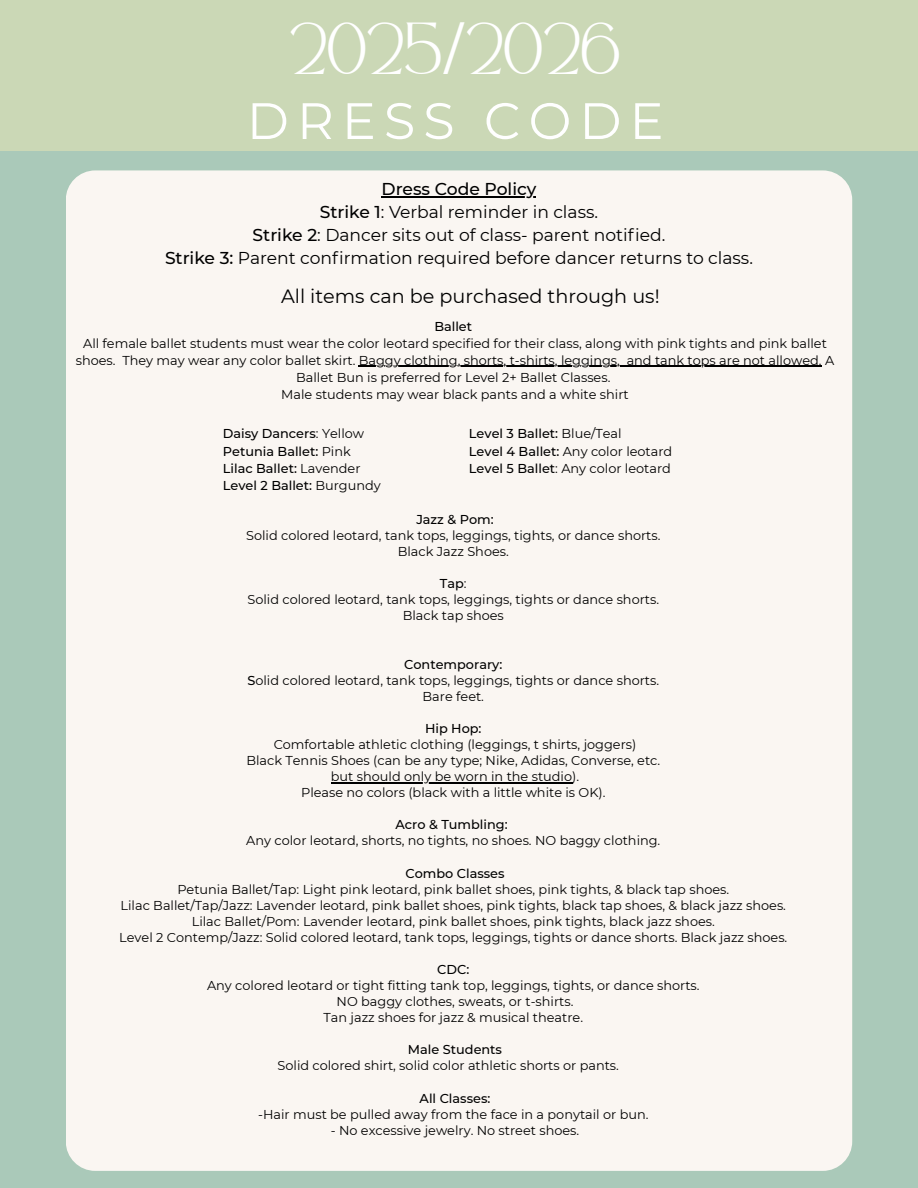
<style>
.page{position:relative;width:918px;height:1188px;background:#aac9b9}
.page>*{position:absolute;margin:0;border:0;box-sizing:border-box;transform-origin:0 0}
.t1{font:51.15px "Montserrat";letter-spacing:.155em;color:#fff}
.t2{font:36px "Safira March";color:#fff}
.t3{font:19.2px "Montserrat";color:#000}
.t4{font:17.1px/22.8px "Montserrat";color:#000;text-align:center}
.t5{font:12.9px/17.1px "Montserrat";color:#000}
.t6{font:500 12.9px "Montserrat";color:#000}
.s1{font-weight:500}
.s2{font-weight:400}
</style>
<div class="page">
<div style="left:0;top:0;width:918px;height:151px;background:#cbd8b6"></div>
<div style="left:66px;top:170px;width:786px;height:1001px;background:#faf6f2;border-radius:29px"></div>
<hr style="left:331px;top:782px;width:241px;height:1px;background:#000">
<hr style="left:359px;top:366px;width:261px;height:1px;background:#000">
<hr style="left:627px;top:366px;width:195px;height:1px;background:#000">
<hr style="left:382px;top:197px;width:154px;height:1px;background:#000">
<h2 class="t2" style="left:290px;top:40px;width:332px">2025/2026</h2>
<h1 class="t1" style="left:247px;top:89px;width:418px">DRESS CODE</h1>
<p class="t4" style="left:165px;top:178px;width:589px"><span class="s1">Dress Code Policy<br>Strike 1</span>: Verbal reminder in class.<br><span class="s1">Strike 2</span>: Dancer sits out of class- parent notified.<br><span class="s1">Strike 3:</span> Parent confirmation required before dancer returns to class.</p>
<p class="t3" style="left:281px;top:285px;width:380px">All items can be purchased through us!</p>
<p class="t6" style="left:434px;top:318px;width:39px">Ballet</p>
<p class="t5" style="left:76px;top:335px;width:753px;text-indent:7px">All female ballet students must wear the color leotard specified for their class, along with pink tights and pink ballet shoes. They may wear any color ballet skirt. Baggy clothing, shorts, t-shirts, leggings,</p>
<p class="t5" style="left:627px;top:352px;width:209px">and tank tops are not allowed. A</p>
<p class="t5" style="left:281px;top:369px;width:349px;text-align:center">Ballet Bun is preferred for Level 2+ Ballet Classes.<br>Male students may wear black pants and a white shirt</p>
<p class="t6" style="left:223px;top:426px;width:143px">Daisy Dancers<span class="s2">: Yellow</span></p>
<p class="t6" style="left:223px;top:443px;width:129px">Petunia Ballet: <span class="s2">Pink</span></p>
<p class="t6" style="left:223px;top:460px;width:139px">Lilac Ballet: <span class="s2">Lavender</span></p>
<p class="t6" style="left:223px;top:477px;width:159px">Level 2 Ballet: <span class="s2">Burgundy</span></p>
<p class="t6" style="left:469px;top:426px;width:154px">Level 3 Ballet: <span class="s2">Blue/Teal</span></p>
<p class="t5" style="left:469px;top:442px;width:205px"><span class="s1">Level 4 Ballet:</span> Any color leotard</p>
<p class="t5" style="left:469px;top:460px;width:203px"><span class="s1">Level 5 Ballet</span>: Any color leotard</p>
<h3 class="t6" style="left:416px;top:511px;width:79px">Jazz &amp; Pom:</h3>
<p class="t5" style="left:246px;top:527px;width:416px">Solid colored leotard, tank tops, leggings, tights, or dance shorts.</p>
<p class="t5" style="left:398px;top:543px;width:113px">Black Jazz Shoes.</p>
<p class="t6" style="left:440px;top:576px;width:28px">Tap<span class="s2">:</span></p>
<p class="t5" style="left:248px;top:591px;width:413px">Solid colored leotard, tank tops, leggings, tights or dance shorts.</p>
<p class="t5" style="left:403px;top:607px;width:103px">Black tap shoes</p>
<p class="t6" style="left:404px;top:656px;width:100px">Contemporary:</p>
<p class="t5" style="left:247px;top:671px;width:413px"><span class="s1">S</span>olid colored leotard, tank tops, leggings, tights or dance shorts.</p>
<p class="t5" style="left:423px;top:688px;width:63px">Bare feet.</p>
<p class="t6" style="left:425px;top:720px;width:58px">Hip Hop:</p>
<p class="t5" style="left:274px;top:736px;width:364px">Comfortable athletic clothing (leggings, t shirts, joggers)</p>
<p class="t5" style="left:246px;top:752px;width:415px">Black Tennis Shoes (can be any type; Nike, Adidas, Converse, etc.</p>
<p class="t5" style="left:331px;top:768px;width:250px">but should only be worn in the studio).</p>
<p class="t5" style="left:301px;top:784px;width:306px">Please no colors (black with a little white is OK).</p>
<p class="t6" style="left:395px;top:817px;width:114px">Acro &amp; Tumbling:</p>
<p class="t5" style="left:246px;top:832px;width:416px">Any color leotard, shorts, no tights, no shoes. NO baggy clothing.</p>
<p class="t6" style="left:405px;top:865px;width:101px">Combo Classes</p>
<p class="t5" style="left:177px;top:880px;width:553px">Petunia Ballet/Tap: Light pink leotard, pink ballet shoes, pink tights, &amp; black tap shoes.</p>
<p class="t5" style="left:121px;top:896px;width:667px">Lilac Ballet/Tap/Jazz: Lavender leotard, pink ballet shoes, pink tights, black tap shoes, &amp; black jazz shoes.</p>
<p class="t5" style="left:192px;top:913px;width:525px">Lilac Ballet/Pom: Lavender leotard, pink ballet shoes, pink tights, black jazz shoes.</p>
<p class="t5" style="left:119px;top:929px;width:670px">Level 2 Contemp/Jazz: Solid colored leotard, tank tops, leggings, tights or dance shorts. Black jazz shoes.</p>
<p class="t6" style="left:437px;top:961px;width:34px">CDC:</p>
<p class="t5" style="left:207px;top:977px;width:494px">Any colored leotard or tight fitting tank top, leggings, tights, or dance shorts.</p>
<p class="t5" style="left:337px;top:993px;width:238px">NO baggy clothes, sweats, or t-shirts.</p>
<p class="t5" style="left:324px;top:1009px;width:261px">Tan jazz shoes for jazz &amp; musical theatre.</p>
<p class="t6" style="left:408px;top:1042px;width:96px">Male Students</p>
<p class="t5" style="left:278px;top:1057px;width:343px">Solid colored shirt, solid color athletic shorts or pants.</p>
<p class="t6" style="left:420px;top:1090px;width:72px">All Classes:</p>
<p class="t5" style="left:258px;top:1105px;width:392px">-Hair must be pulled away from the face in a ponytail or bun.</p>
<p class="t5" style="left:331px;top:1122px;width:250px">- No excessive jewelry. No street shoes.</p>
</div>
